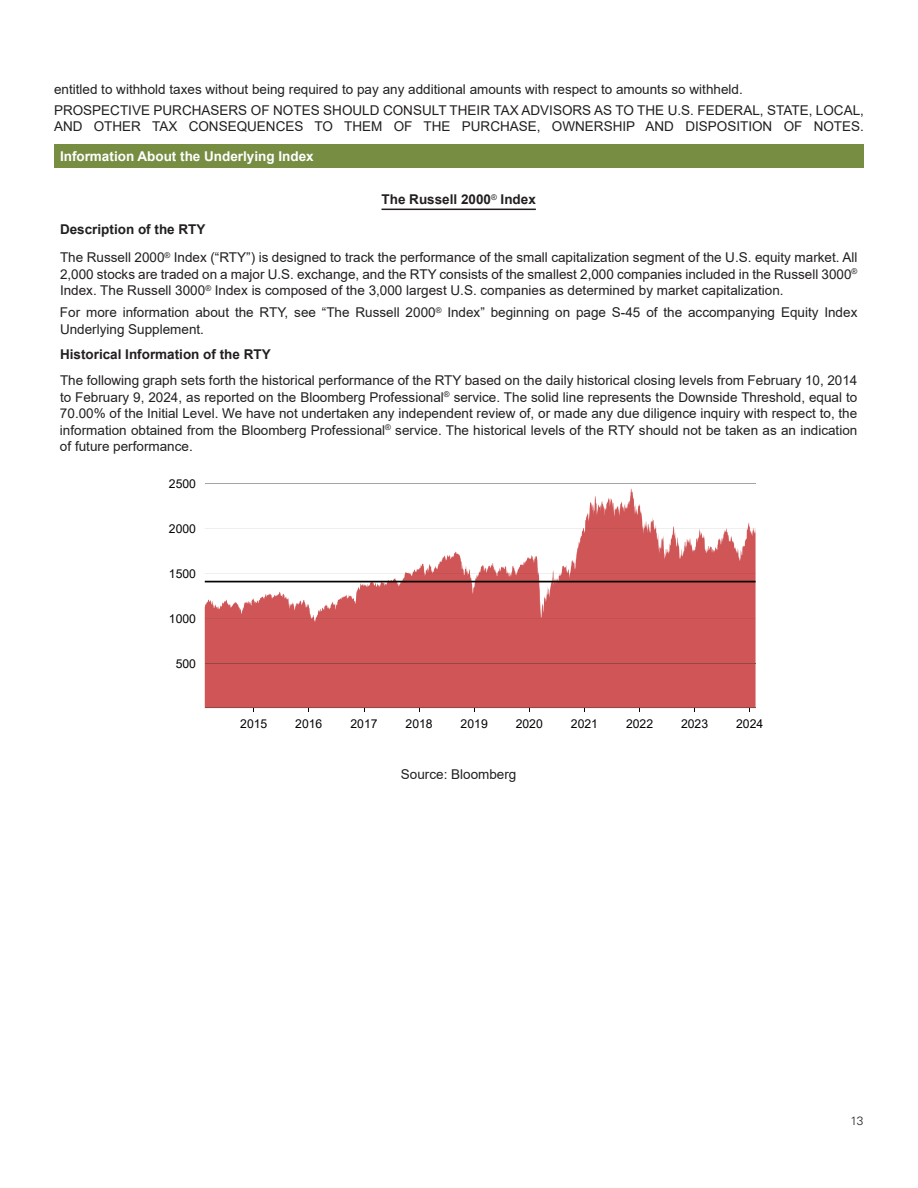
<style>
.page{position:relative;width:918px;height:1188px;background:#fff}
.page>*{position:absolute;margin:0;border:0;box-sizing:border-box;transform-origin:0 0}
.t1{font:13.5px/16.5px "Arial";color:#231f20}
.t2{font:700 13.5px "Arial";color:#231f20}
.t3{font:700 13.5px "Arial";color:#fff}
.t4{font:12.15px "Arial";color:#040503}
.t5{font:300 12px "Univers";color:#231f20}
.s1{font-weight:700}
</style>
<div class="page">
<div style="left:54px;top:144px;width:810px;height:24px;background:#778d42"></div>
<hr style="left:382px;top:209px;width:154px;height:1px;background:#231f20">
<svg style="left:205px;top:489px;width:551px;height:219px;fill:#cf5556"></svg>
<hr style="left:205px;top:581px;width:551px;height:1px;background:#040503">
<hr style="left:205px;top:708px;width:551px;height:1px;background:#934746">
<hr style="left:205px;top:663px;width:551px;height:1px;background:#934746">
<hr style="left:541px;top:618px;width:215px;height:1px;background:#934746">
<svg style="left:311px;top:618px;width:230px;height:1px"></svg>
<hr style="left:205px;top:618px;width:106px;height:1px;background:#934746">
<svg style="left:205px;top:573px;width:551px;height:1px"></svg>
<svg style="left:205px;top:528px;width:551px;height:1px"></svg>
<hr style="left:205px;top:483px;width:551px;height:1px;background:#a6a3a3">
<p class="t1" style="left:54px;top:79px;width:812px;line-height:20.7px">entitled to withhold taxes without being required to pay any additional amounts with respect to amounts so withheld.<br>PROSPECTIVE PURCHASERS OF NOTES SHOULD CONSULT THEIR TAX ADVISORS AS TO THE U.S. FEDERAL, STATE, LOCAL,</p>
<p class="t1" style="left:54px;top:118px;width:812px">AND OTHER TAX CONSEQUENCES TO THEM OF THE PURCHASE, OWNERSHIP AND DISPOSITION OF NOTES.</p>
<p class="t3" style="left:60px;top:146px;width:255px">Information About the Underlying Index</p>
<p class="t2" style="left:382px;top:190px;width:156px">The Russell 2000<sup>®</sup> Index</p>
<p class="t1" style="left:60px;top:215px;width:799px;line-height:28.3px"><span class="s1">Description of the RTY<br></span>The Russell 2000<sup>®</sup> Index (“RTY”) is designed to track the performance of the small capitalization segment of the U.S. equity market. All</p>
<p class="t1" style="left:60px;top:266px;width:799px">2,000 stocks are traded on a major U.S. exchange, and the RTY consists of the smallest 2,000 companies included in the Russell 3000<sup>®<br></sup>Index. The Russell 3000<sup>®</sup> Index is composed of the 3,000 largest U.S. companies as determined by market capitalization.</p>
<p class="t1" style="left:60px;top:304px;width:799px">For more information about the RTY, see “The Russell 2000<sup>®</sup> Index” beginning on page S-45 of the accompanying Equity Index<br>Underlying Supplement.</p>
<p class="t2" style="left:60px;top:345px;width:212px">Historical Information of the RTY</p>
<p class="t1" style="left:60px;top:372px;width:799px;text-align:justify">The following graph sets forth the historical performance of the RTY based on the daily historical closing levels from February 10, 2014 to February 9, 2024, as reported on the Bloomberg Professional<sup>®</sup> service. The solid line represents the Downside Threshold, equal to 70.00% of the Initial Level. We have not undertaken any independent review of, or made any due diligence inquiry with respect to, the information obtained from the Bloomberg Professional<sup>®</sup> service. The historical levels of the RTY should not be taken as an indication of future performance.</p>
<p class="t4" style="left:169px;top:476px;width:29px">2500</p>
<p class="t4" style="left:169px;top:521px;width:29px">2000</p>
<p class="t4" style="left:169px;top:565px;width:29px">1500</p>
<p class="t4" style="left:169px;top:610px;width:29px">1000</p>
<p class="t4" style="left:176px;top:655px;width:22px">500</p>
<p class="t4" style="left:240px;top:715px;width:29px">2015</p>
<p class="t4" style="left:295px;top:715px;width:29px">2016</p>
<p class="t4" style="left:351px;top:715px;width:29px">2017</p>
<p class="t4" style="left:406px;top:715px;width:29px">2018</p>
<p class="t4" style="left:461px;top:715px;width:29px">2019</p>
<p class="t4" style="left:516px;top:715px;width:29px">2020</p>
<p class="t4" style="left:571px;top:715px;width:29px">2021</p>
<p class="t4" style="left:626px;top:715px;width:29px">2022</p>
<p class="t4" style="left:681px;top:715px;width:29px">2023</p>
<p class="t4" style="left:736px;top:715px;width:29px">2024</p>
<p class="t1" style="left:401px;top:766px;width:117px">Source: Bloomberg</p>
<p class="t5" style="left:850px;top:1114px;width:15px">13</p>
</div>
